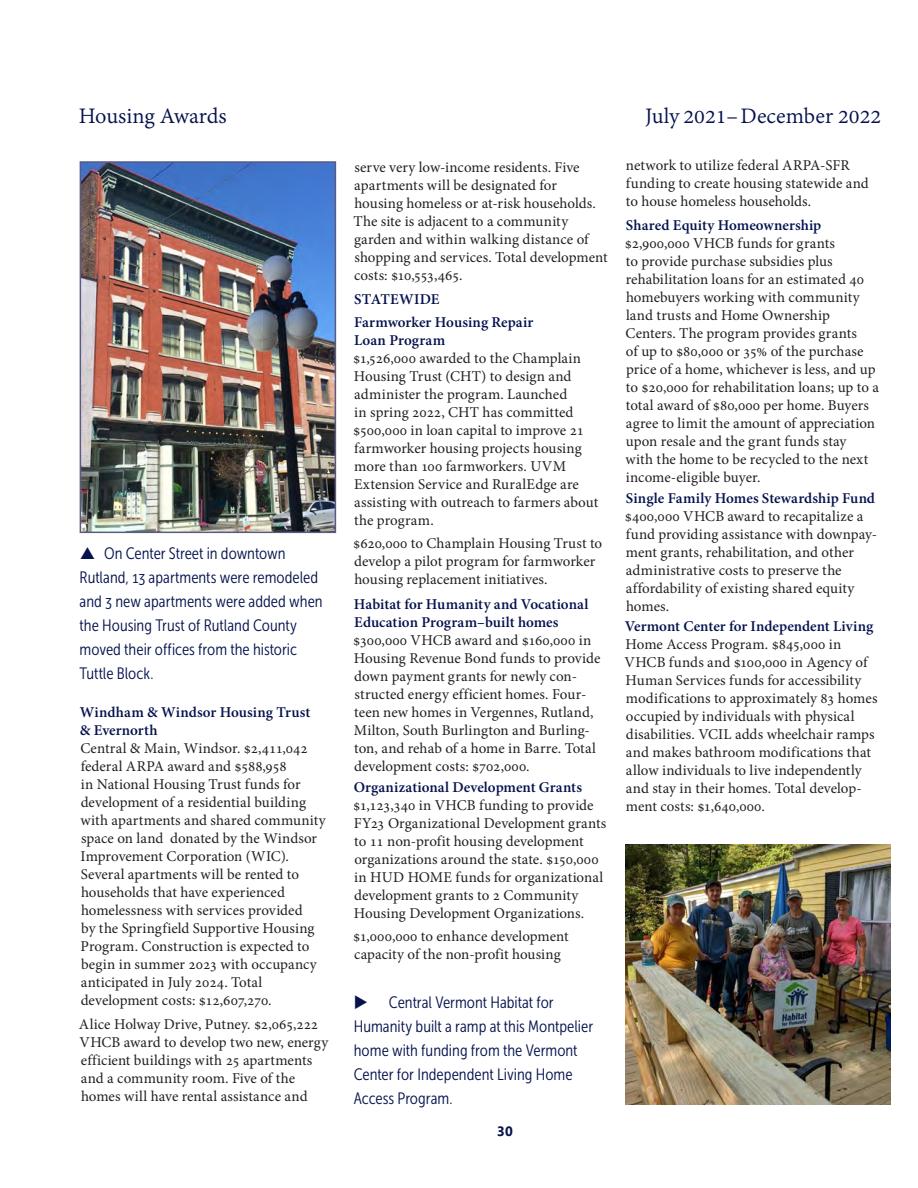
<style>
.page{position:relative;width:918px;height:1188px;background:#fff}
.page>*{position:absolute;margin:0;border:0;box-sizing:border-box;transform-origin:0 0}
.t1{font:24px "Adobe Gurmukhi";color:#05124d}
.pl_head{font:16.5px/24px "Museo Sans Cond 300";color:#05124d}
.pl_head-2{font:15px/18px "Minion Pro";letter-spacing:.005em;color:#231f20}
.pl_head-3{font:600 15px/18px "Minion Pro";letter-spacing:.005em;color:#05124d}
.t2{font:700 13.5px "Ebrima";color:#05124d}
.s1{font-weight:600;color:#05124d}
</style>
<div class="page">
<img style="left:83px;top:164px;width:250px;height:366px">
<div style="left:80px;top:161px;width:256px;height:372px;border:2px solid #595b86"></div>
<img style="left:625px;top:845px;width:265px;height:260px">
<h1 class="t1" style="left:79px;top:103px;width:149px">Housing Awards</h1>
<h1 class="t1" style="left:645px;top:103px;width:238px">July 2021– December 2022</h1>
<p class="pl_head" style="left:80px;top:542px;width:245px;text-indent:24px">On Center Street in downtown<br>Rutland, 13 apartments were remodeled and 3 new apartments were added when the Housing Trust of Rutland County moved their offices from the historic<br>Tuttle Block.</p>
<p class="pl_head-2" style="left:80px;top:704px;width:247px"><span class="s1">Windham &amp; Windsor Housing Trust<br>&amp; Evernorth<br></span>Central &amp; Main, Windsor. $2,411,042 federal ARPA award and $588,958<br>in National Housing Trust funds for development of a residential building with apartments and shared community space on land donated by the Windsor Improvement Corporation (WIC).<br>Several apartments will be rented to households that have experienced homelessness with services provided<br>by the Springfield Supportive Housing Program. Construction is expected to begin in summer 2023 with occupancy anticipated in July 2024. Total development costs: $12,607,270.</p>
<p class="pl_head-2" style="left:79px;top:1015px;width:251px">Alice Holway Drive, Putney. $2,065,222<br>VHCB award to develop two new, energy efficient buildings with 25 apartments and a community room. Five of the homes will have rental assistance and</p>
<p class="pl_head-2" style="left:354px;top:159px;width:256px">serve very low-income residents. Five apartments will be designated for housing homeless or at-risk households.<br>The site is adjacent to a community garden and within walking distance of shopping and services. Total development costs: $10,553,465.</p>
<p class="pl_head-3" style="left:354px;top:290px;width:87px">STATEWIDE</p>
<p class="pl_head-2" style="left:353px;top:313px;width:247px"><span class="s1">Farmworker Housing Repair<br>Loan Program<br></span>$1,526,000 awarded to the Champlain<br>Housing Trust (CHT) to design and administer the program. Launched<br>in spring 2022, CHT has committed $500,000 in loan capital to improve 21 farmworker housing projects housing more than 100 farmworkers. UVM<br>Extension Service and RuralEdge are assisting with outreach to farmers about the program.</p>
<p class="pl_head-2" style="left:353px;top:535px;width:251px">$620,000 to Champlain Housing Trust to develop a pilot program for farmworker housing replacement initiatives.</p>
<p class="pl_head-3" style="left:354px;top:595px;width:236px">Habitat for Humanity and Vocational<br>Education Program–built homes</p>
<p class="pl_head-2" style="left:353px;top:632px;width:249px">$300,000 VHCB award and $160,000 in Housing Revenue Bond funds to provide down payment grants for newly con&shy;structed energy efficient homes. Four&shy;teen new homes in Vergennes, Rutland, Milton, South Burlington and Burling&shy;ton, and rehab of a home in Barre. Total development costs: $702,000.</p>
<p class="pl_head-2" style="left:353px;top:778px;width:255px"><span class="s1">Organizational Development Grants </span>$1,123,340 in VHCB funding to provide FY23 Organizational Development grants to 11 non-profit housing development organizations around the state. $150,000 in HUD HOME funds for organizational development grants to 2 Community Housing Development Organizations.</p>
<p class="pl_head-2" style="left:353px;top:928px;width:217px">$1,000,000 to enhance development capacity of the non-profit housing</p>
<p class="pl_head" style="left:354px;top:991px;width:241px">◆ Central Vermont Habitat for<br>Humanity built a ramp at this Montpelier home with funding from the Vermont<br>Center for Independent Living Home<br>Access Program.</p>
<p class="t2" style="left:497px;top:1120px;width:17px">30</p>
<p class="pl_head-2" style="left:626px;top:157px;width:244px">network to utilize federal ARPA-SFR funding to create housing statewide and to house homeless households.</p>
<p class="pl_head-2" style="left:625px;top:216px;width:256px"><span class="s1">Shared Equity Homeownership </span>$2,900,000 VHCB funds for grants<br>to provide purchase subsidies plus rehabilitation loans for an estimated 40 homebuyers working with community land trusts and Home Ownership Centers. The program provides grants<br>of up to $80,000 or 35% of the purchase price of a home, whichever is less, and up to $20,000 for rehabilitation loans; up to a total award of $80,000 per home. Buyers agree to limit the amount of appreciation upon resale and the grant funds stay<br>with the home to be recycled to the next income-eligible buyer.</p>
<p class="pl_head-2" style="left:625px;top:489px;width:254px"><span class="s1">Single Family Homes Stewardship Fund </span>$400,000 VHCB award to recapitalize a fund providing assistance with downpay&shy;ment grants, rehabilitation, and other administrative costs to preserve the affordability of existing shared equity homes.</p>
<p class="pl_head-2" style="left:624px;top:618px;width:255px"><span class="s1">Vermont Center for Independent Living </span>Home Access Program. $845,000 in VHCB funds and $100,000 in Agency of Human Services funds for accessibility modifications to approximately 83 homes occupied by individuals with physical disabilities. VCIL adds wheelchair ramps and makes bathroom modifications that allow individuals to live independently and stay in their homes. Total develop&shy;ment costs: $1,640,000.</p>
</div>
